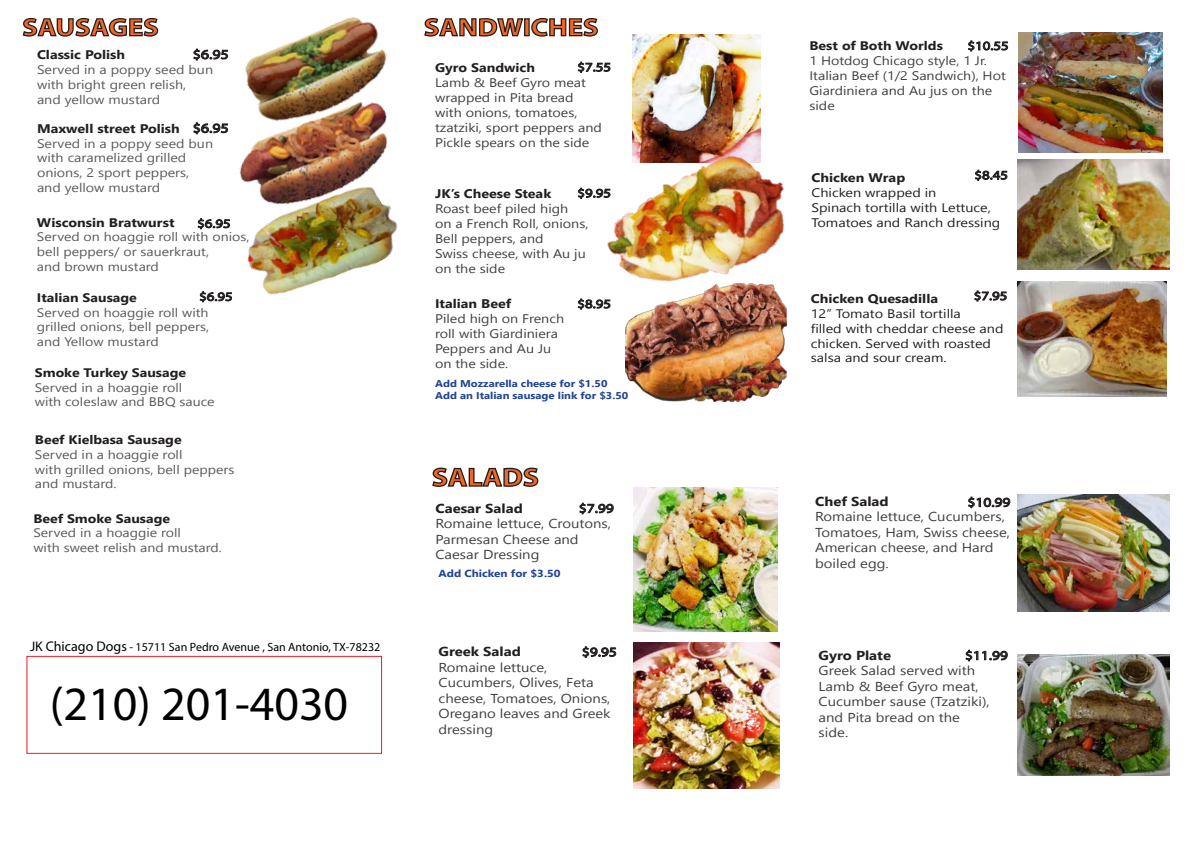
<style>
.page{position:relative;width:1191px;height:842px;background:#fff}
.page>*{position:absolute;margin:0;border:0;box-sizing:border-box;transform-origin:0 0}
.t1{font:48px "Myriad Pro";color:#000}
.t2{font:700 25.9px "Myriad Pro";color:#f16623;scale:1.15 1}
.t3{font:700 24.9px "Myriad Pro";color:#f16623;scale:1.15 1}
.t4{font:13.3px "Myriad Pro";color:#231f20;scale:1.19 1}
.t5{font:12.9px/15.5px "Leelawadee UI";color:#404041;scale:1.15 1}
.t6{font:700 12.9px "Leelawadee UI";color:#231f20;scale:1.15 1}
.t7{font:12.9px "Myriad Pro";color:#231f20;scale:1.19 1}
.t8{font:12.5px/15px "Leelawadee UI";color:#404041;scale:1.15 1}
.t9{font:12.5px/15px "Leelawadee UI";color:#59595c;scale:1.15 1}
.t10{font:700 12.5px "Leelawadee UI";color:#231f20;scale:1.15 1}
.t11{font:12.5px "Myriad Pro";color:#231f20;scale:1.19 1}
.t12{font:12.4px/14.9px "Leelawadee UI";color:#231f20;scale:1.16 1}
.t13{font:12.4px/14.9px "Leelawadee UI";color:#404041;scale:1.15 1}
.t14{font:700 12.4px "Leelawadee UI";color:#231f20;scale:1.16 1}
.t15{font:700 12.4px "Leelawadee UI";color:#231f20;scale:1.15 1}
.t16{font:12.4px "Myriad Pro";color:#231f20;scale:1.19 1}
.t17{font:12.3px/14.8px "Leelawadee UI";color:#59595c;scale:1.15 1}
.t18{font:700 12.3px "Leelawadee UI";color:#231f20;scale:1.15 1}
.t19{font:12.3px "Myriad Pro";color:#231f20;scale:1.19 1}
.t20{font:12px "Myriad Pro";color:#000}
.t21{font:700 10.2px "Leelawadee UI";color:#204496;scale:1.15 1}
.t22{font:700 9.9px/11.8px "Leelawadee UI";color:#204496;scale:1.15 1}
.s1{font-size:14px}
</style>
<div class="page">
<svg style="left:432px;top:467px;width:107px;height:20px"></svg>
<svg style="left:579px;top:503px;width:34px;height:11px"></svg>
<svg style="left:582px;top:647px;width:34px;height:11px"></svg>
<svg style="left:578px;top:188px;width:18px;height:11px"></svg>
<svg style="left:578px;top:299px;width:18px;height:10px"></svg>
<img style="left:626px;top:333px;width:160px;height:69px">
<svg style="left:22px;top:18px;width:137px;height:19px"></svg>
<svg style="left:193px;top:49px;width:35px;height:11px"></svg>
<svg style="left:200px;top:291px;width:32px;height:11px"></svg>
<svg style="left:198px;top:218px;width:32px;height:11px"></svg>
<img style="left:245px;top:16px;width:142px;height:63px">
<svg style="left:424px;top:18px;width:100px;height:19px"></svg>
<div style="left:524px;top:18px;width:6px;height:18px;border:1px solid #231f20"></div>
<svg style="left:531px;top:18px;width:67px;height:19px"></svg>
<svg style="left:968px;top:41px;width:39px;height:10px"></svg>
<img style="left:1018px;top:32px;width:144px;height:120px">
<svg style="left:975px;top:170px;width:32px;height:11px"></svg>
<img style="left:1017px;top:159px;width:152px;height:110px">
<img style="left:1017px;top:281px;width:149px;height:116px">
<svg style="left:974px;top:291px;width:32px;height:10px"></svg>
<img style="left:1017px;top:495px;width:152px;height:117px">
<svg style="left:968px;top:497px;width:42px;height:11px"></svg>
<svg style="left:965px;top:650px;width:42px;height:11px"></svg>
<div style="left:26px;top:656px;width:356px;height:98px;border:1px solid #ec1c24"></div>
<img style="left:247px;top:227px;width:150px;height:68px">
<svg style="left:193px;top:123px;width:35px;height:11px"></svg>
<img style="left:239px;top:79px;width:158px;height:148px">
<img style="left:633px;top:642px;width:146px;height:146px">
<img style="left:1017px;top:654px;width:152px;height:121px">
<svg style="left:578px;top:62px;width:32px;height:11px"></svg>
<img style="left:632px;top:34px;width:128px;height:84px">
<img style="left:596px;top:118px;width:191px;height:215px">
<img style="left:634px;top:488px;width:143px;height:143px">
<h3 class="t3" style="left:22px;top:11px;width:120px">SAUSAGES</h3>
<p class="t10" style="left:37px;top:46px;width:78px">Classic Polish</p>
<p class="t9" style="left:37px;top:61px;width:155px">Served in a poppy seed bun with bright green relish, and yellow mustard</p>
<p class="t4" style="left:193px;top:46px;width:32px">$6.95</p>
<p class="t4" style="left:193px;top:120px;width:32px">$6.95</p>
<p class="t10" style="left:37px;top:119px;width:126px">Maxwell street Polish</p>
<p class="t9" style="left:37px;top:135px;width:155px">Served in a poppy seed bun with caramelized grilled onions, 2 sport peppers, and yellow mustard</p>
<p class="t10" style="left:37px;top:213px;width:121px">Wisconsin Bratwurst</p>
<p class="t17" style="left:37px;top:229px;width:186px">Served on hoaggie roll with onios, bell peppers/ or sauerkraut,<br>and brown mustard</p>
<p class="t19" style="left:197px;top:216px;width:29px">$6.95</p>
<p class="t19" style="left:199px;top:289px;width:29px">$6.95</p>
<p class="t18" style="left:37px;top:289px;width:88px">Italian Sausage</p>
<p class="t17" style="left:37px;top:304px;width:151px;text-align:justify">Served on hoaggie roll with grilled onions, bell peppers, and Yellow mustard</p>
<p class="t18" style="left:35px;top:364px;width:133px">Smoke Turkey Sausage</p>
<p class="t17" style="left:35px;top:379px;width:158px">Served in a hoaggie roll<br>with coleslaw and BBQ sauce</p>
<p class="t18" style="left:35px;top:431px;width:129px">Beef Kielbasa Sausage</p>
<p class="t17" style="left:35px;top:446px;width:175px">Served in a hoaggie roll<br>with grilled onions, bell peppers and mustard.</p>
<p class="t18" style="left:33px;top:509px;width:120px">Beef Smoke Sausage</p>
<p class="t17" style="left:33px;top:525px;width:165px">Served in a hoaggie roll<br>with sweet relish and mustard.</p>
<p class="t20" style="left:30px;top:640px;width:352px"><span class="s1">JK Chicago Dogs</span> - 15711 San Pedro Avenue , San Antonio, TX-78232</p>
<h1 class="t1" style="left:50px;top:674px;width:300px">(210) 201-4030</h1>
<h3 class="t3" style="left:424px;top:11px;width:153px">SANDWICHES</h3>
<p class="t11" style="left:577px;top:59px;width:30px">$7.55</p>
<p class="t10" style="left:435px;top:59px;width:88px">Gyro Sandwich</p>
<p class="t8" style="left:435px;top:75px;width:147px">Lamb &amp; Beef Gyro meat wrapped in Pita bread with onions, tomatoes, tzatziki, sport peppers and<br>Pickle spears on the side</p>
<p class="t11" style="left:577px;top:185px;width:30px">$9.95</p>
<p class="t10" style="left:435px;top:185px;width:103px">JK’s Cheese Steak</p>
<p class="t8" style="left:435px;top:201px;width:135px">Roast beef piled high<br>on a French Roll, onions,<br>Bell peppers, and<br>Swiss cheese, with Au ju on the side</p>
<p class="t10" style="left:435px;top:295px;width:68px">Italian Beef</p>
<p class="t8" style="left:435px;top:310px;width:114px">Piled high on French roll with Giardiniera<br>Peppers and Au Ju on the side.</p>
<p class="t22" style="left:435px;top:377px;width:170px">Add Mozzarella cheese for $1.50<br>Add an Italian sausage link for $3.50</p>
<p class="t11" style="left:577px;top:296px;width:30px">$8.95</p>
<h2 class="t2" style="left:432px;top:460px;width:94px">SALADS</h2>
<p class="t6" style="left:435px;top:499px;width:77px">Caesar Salad</p>
<p class="t5" style="left:435px;top:515px;width:154px">Romaine lettuce, Croutons,<br>Parmesan Cheese and<br>Caesar Dressing</p>
<p class="t21" style="left:438px;top:566px;width:108px">Add Chicken for $3.50</p>
<p class="t7" style="left:579px;top:500px;width:31px">$7.99</p>
<p class="t6" style="left:438px;top:643px;width:73px">Greek Salad</p>
<p class="t5" style="left:438px;top:659px;width:151px">Romaine lettuce,<br>Cucumbers, Olives, Feta cheese, Tomatoes, Onions,<br>Oregano leaves and Greek dressing</p>
<p class="t7" style="left:582px;top:644px;width:31px">$9.95</p>
<p class="t15" style="left:809px;top:37px;width:117px">Best of Both Worlds</p>
<p class="t13" style="left:809px;top:52px;width:172px">1 Hotdog Chicago style, 1 Jr.<br>Italian Beef (1/2 Sandwich), Hot<br>Giardiniera and Au jus on the side</p>
<p class="t16" style="left:967px;top:38px;width:36px">$10.55</p>
<p class="t16" style="left:974px;top:168px;width:30px">$8.45</p>
<p class="t14" style="left:811px;top:169px;width:82px">Chicken Wrap</p>
<p class="t12" style="left:811px;top:185px;width:164px">Chicken wrapped in<br>Spinach tortilla with Lettuce,<br>Tomatoes and Ranch dressing</p>
<p class="t16" style="left:973px;top:288px;width:30px">$7.95</p>
<p class="t14" style="left:811px;top:290px;width:111px">Chicken Quesadilla</p>
<p class="t12" style="left:811px;top:305px;width:168px">12” Tomato Basil tortilla<br>filled with cheddar cheese and chicken. Served with roasted salsa and sour cream.</p>
<p class="t6" style="left:815px;top:492px;width:65px">Chef Salad</p>
<p class="t5" style="left:815px;top:508px;width:171px">Romaine lettuce, Cucumbers,<br>Tomatoes, Ham, Swiss cheese,<br>American cheese, and Hard boiled egg.</p>
<p class="t7" style="left:967px;top:494px;width:37px">$10.99</p>
<p class="t6" style="left:818px;top:646px;width:64px">Gyro Plate</p>
<p class="t5" style="left:818px;top:662px;width:150px">Greek Salad served with<br>Lamb &amp; Beef Gyro meat,<br>Cucumber sause (Tzatziki), and Pita bread on the side.</p>
<p class="t7" style="left:965px;top:647px;width:37px">$11.99</p>
</div>
